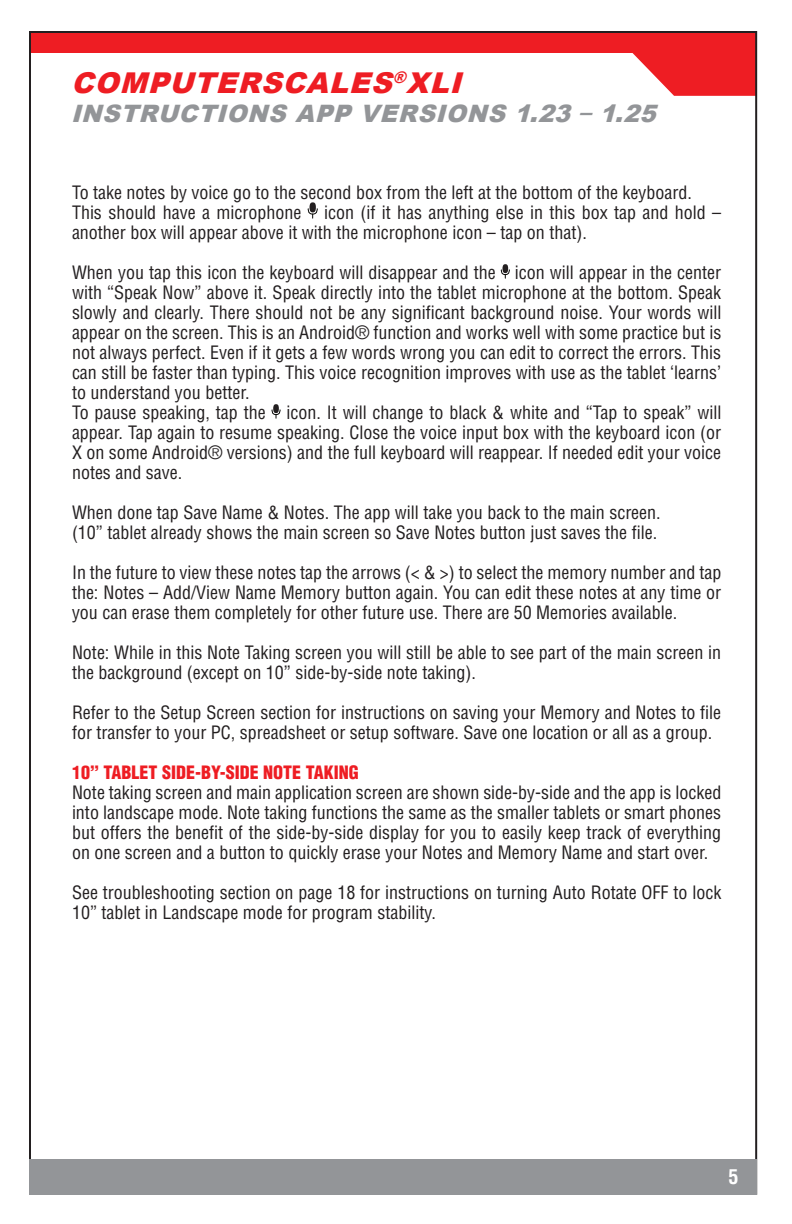
<style>
.page{position:relative;width:792px;height:1224px;background:#fff}
.page>*{position:absolute;margin:0;border:0;box-sizing:border-box;transform-origin:0 0}
.t1{font:italic 900 28.6px "Arial";color:#ee1d23}
.t2{font:italic 900 24px "Arial";color:#939598}
.t3{font:700 condensed 20px "Helvetica LT Std";color:#fff}
.t4{font:condensed 18px/20px "Helvetica LT Std";color:#231f20}
.t5{font:900 condensed 18px "Helvetica LT Std";color:#ee1d23}
</style>
<div class="page">
<svg style="left:632px;top:53px;width:122px;height:43px"></svg>
<div style="left:29px;top:32px;width:727px;height:21px;background:#ee1d23"></div>
<svg style="left:307px;top:208px;width:11px;height:10px"></svg>
<div style="left:310px;top:202px;width:6px;height:10px;background:#231f20;border-radius:50%"></div>
<svg style="left:500px;top:269px;width:10px;height:9px"></svg>
<div style="left:502px;top:264px;width:6px;height:9px;background:#231f20;border-radius:50%"></div>
<svg style="left:271px;top:409px;width:10px;height:9px"></svg>
<div style="left:273px;top:404px;width:6px;height:9px;background:#231f20;border-radius:50%"></div>
<div style="left:29px;top:1159px;width:728px;height:36px;background:#939598"></div>
<p class="t1" style="left:71px;top:62px;width:402px">COMPUTERSCALES<sup>®</sup>XLI</p>
<p class="t2" style="left:71px;top:96px;width:595px">INSTRUCTIONS APP VERSIONS 1.23–1.25</p>
<p class="t4" style="left:72px;top:182px;width:622px">To take notes by voice go to the second box from the left at the bottom of the keyboard.</p>
<p class="t4" style="left:72px;top:202px;width:231px">This should have a microphone</p>
<p class="t4" style="left:72px;top:202px;width:651px;text-indent:252px">icon (if it has anything else in this box tap and hold – another box will appear above it with the microphone icon – tap on that).</p>
<p class="t4" style="left:72px;top:262px;width:651px;text-align:justify">When you tap this icon the keyboard will disappear and the icon will appear in the center with “Speak Now” above it. Speak directly into the tablet microphone at the bottom. Speak slowly and clearly. There should not be any significant background noise. Your words will appear on the screen. This is an Android® function and works well with some practice but is not always perfect. Even if it gets a few words wrong you can edit to correct the errors. This can still be faster than typing. This voice recognition improves with use as the tablet ‘learns’ to understand you better.</p>
<p class="t4" style="left:72px;top:402px;width:651px;text-align:justify">To pause speaking, tap the icon. It will change to black &amp; white and “Tap to speak” will appear. Tap again to resume speaking. Close the voice input box with the keyboard icon (or X on some Android® versions) and the full keyboard will reappear. If needed edit your voice notes and save.</p>
<p class="t4" style="left:72px;top:502px;width:590px">When done tap Save Name &amp; Notes. The app will take you back to the main screen.</p>
<p class="t4" style="left:72px;top:522px;width:587px">(10” tablet already shows the main screen so Save Notes button just saves the file.</p>
<p class="t4" style="left:72px;top:562px;width:651px;text-align:justify">In the future to view these notes tap the arrows (&lt; &amp; &gt;) to select the memory number and tap the: Notes – Add/View Name Memory button again. You can edit these notes at any time or you can erase them completely for other future use. There are 50 Memories available.</p>
<p class="t4" style="left:72px;top:642px;width:651px">Note: While in this Note Taking screen you will still be able to see part of the main screen in the background (except on 10” side-by-side note taking).</p>
<p class="t4" style="left:72px;top:702px;width:651px">Refer to the Setup Screen section for instructions on saving your Memory and Notes to file for transfer to your PC, spreadsheet or setup software. Save one location or all as a group.</p>
<p class="t5" style="left:72px;top:761px;width:288px">10” TABLET SIDE-BY-SIDE NOTE TAKING</p>
<p class="t4" style="left:72px;top:782px;width:651px;text-align:justify">Note taking screen and main application screen are shown side-by-side and the app is locked into landscape mode. Note taking functions the same as the smaller tablets or smart phones but offers the benefit of the side-by-side display for you to easily keep track of everything on one screen and a button to quickly erase your Notes and Memory Name and start over.</p>
<p class="t4" style="left:72px;top:882px;width:651px">See troubleshooting section on page 18 for instructions on turning Auto Rotate OFF to lock<br>10” tablet in Landscape mode for program stability.</p>
<p class="t3" style="left:729px;top:1164px;width:11px">5</p>
</div>
